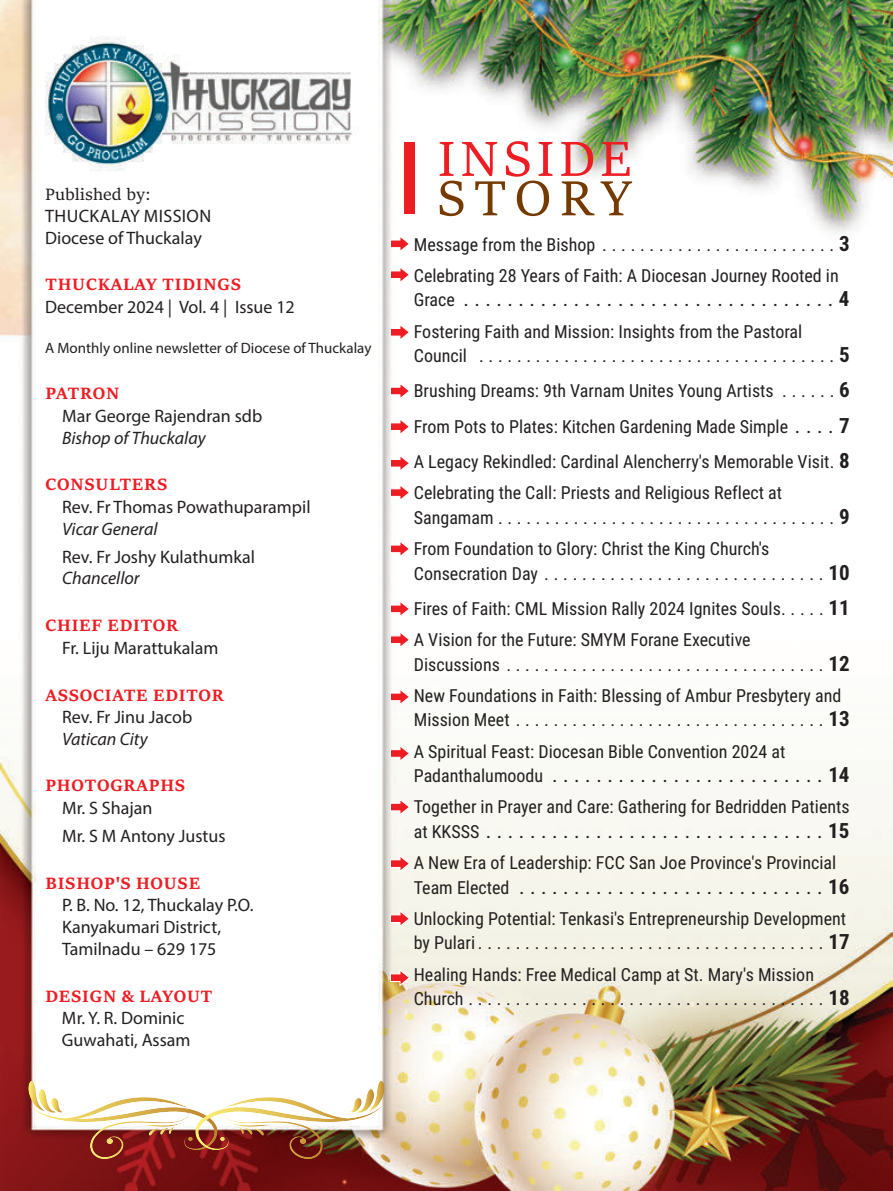
<style>
.page{position:relative;width:893px;height:1191px;background:#fff}
.page>*{position:absolute;margin:0;border:0;box-sizing:border-box;transform-origin:0 0}
.t1{font:54px "Sitka Subheading";letter-spacing:.08em;color:#ee1d23}
.t2{font:54px "Sitka Subheading";letter-spacing:.155em;color:#743a00}
.t3{font:21px "Roboto Condensed";color:#231f20}
.t4{font:18px/24.5px "Roboto Condensed";color:#231f20}
.t5{font:18px/21.6px "Myriad Pro";color:#231f20}
.t6{font:700 18px "Sitka Subheading";letter-spacing:.045em;color:#ee1d23}
.t7{font:italic 18px "Myriad Pro";color:#231f20}
.t8{font:18px "Sitka Subheading";color:#231f20}
.t9{font:15px "Myriad Pro";color:#231f20}
.s1{font-weight:700;font-size:21px}
.s2{font-size:18px}
.s3{font-weight:700}
.s4{font-size:21px}
</style>
<div class="page">
<img style="left:0;top:0;width:893px;height:1191px">
<div style="left:404px;top:142px;width:11px;height:72px;background:#ee1d23"></div>
<svg style="left:28px;top:1080px;width:307px;height:79px"></svg>
<svg style="left:350px;top:1080px;width:35px;height:32px"></svg>
<svg style="left:390px;top:235px;width:21px;height:18px"></svg>
<svg style="left:390px;top:265px;width:21px;height:19px"></svg>
<svg style="left:390px;top:323px;width:21px;height:18px"></svg>
<svg style="left:390px;top:417px;width:21px;height:19px"></svg>
<svg style="left:390px;top:382px;width:21px;height:18px"></svg>
<svg style="left:390px;top:600px;width:21px;height:18px"></svg>
<svg style="left:390px;top:687px;width:21px;height:19px"></svg>
<svg style="left:390px;top:744px;width:21px;height:18px"></svg>
<svg style="left:390px;top:798px;width:21px;height:18px"></svg>
<svg style="left:390px;top:968px;width:21px;height:19px"></svg>
<svg style="left:390px;top:854px;width:21px;height:18px"></svg>
<svg style="left:390px;top:630px;width:21px;height:19px"></svg>
<svg style="left:390px;top:483px;width:21px;height:19px"></svg>
<svg style="left:390px;top:540px;width:21px;height:18px"></svg>
<svg style="left:390px;top:909px;width:21px;height:19px"></svg>
<svg style="left:390px;top:454px;width:21px;height:18px"></svg>
<p class="t8" style="left:45px;top:180px;width:107px">Published by:</p>
<p class="t5" style="left:45px;top:205px;width:168px">THUCKALAY MISSION<br>Diocese of Thuckalay</p>
<p class="t6" style="left:46px;top:271px;width:197px">THUCKALAY TIDINGS</p>
<p class="t5" style="left:45px;top:296px;width:251px">December 2024 | Vol. 4 | Issue 12</p>
<p class="t9" style="left:45px;top:339px;width:328px">A Monthly online newsletter of Diocese of Thuckalay</p>
<p class="t6" style="left:46px;top:380px;width:75px">PATRON</p>
<p class="t5" style="left:62px;top:405px;width:202px">Mar George Rajendran sdb</p>
<p class="t7" style="left:62px;top:426px;width:145px">Bishop of Thuckalay</p>
<p class="t6" style="left:45px;top:471px;width:123px">CONSULTERS</p>
<p class="t5" style="left:62px;top:496px;width:250px">Rev. Fr Thomas Powathuparampil</p>
<p class="t7" style="left:62px;top:517px;width:97px">Vicar General</p>
<p class="t5" style="left:62px;top:545px;width:194px">Rev. Fr Joshy Kulathumkal</p>
<p class="t7" style="left:62px;top:567px;width:79px">Chancellor</p>
<p class="t6" style="left:45px;top:611px;width:134px">CHIEF EDITOR</p>
<p class="t5" style="left:62px;top:636px;width:158px">Fr. Liju Marattukalam</p>
<p class="t6" style="left:45px;top:681px;width:180px">ASSOCIATE EDITOR</p>
<p class="t5" style="left:62px;top:706px;width:132px">Rev. Fr Jinu Jacob</p>
<p class="t7" style="left:62px;top:727px;width:87px">Vatican City</p>
<p class="t6" style="left:45px;top:772px;width:141px">PHOTOGRAPHS</p>
<p class="t5" style="left:62px;top:793px;width:165px;line-height:28.2px">Mr. S Shajan<br>Mr. S M Antony Justus</p>
<p class="t6" style="left:45px;top:869px;width:156px">BISHOP'S HOUSE</p>
<p class="t5" style="left:62px;top:894px;width:193px">P. B. No. 12, Thuckalay P.O.<br>Kanyakumari District,<br>Tamilnadu – 629 175</p>
<p class="t6" style="left:45px;top:982px;width:168px">DESIGN &amp; LAYOUT</p>
<p class="t5" style="left:62px;top:1007px;width:130px">Mr. Y. R. Dominic<br>Guwahati, Assam</p>
<h1 class="t1" style="left:437px;top:119px;width:196px">INSIDE</h1>
<h1 class="t2" style="left:437px;top:158px;width:197px">STORY</h1>
<p class="t4" style="left:414px;top:228px;width:437px;line-height:31.3px">Message from the Bishop .........................<span class="s1">3<br></span>Celebrating 28 Years of Faith: A Diocesan Journey Rooted in</p>
<p class="t3" style="left:414px;top:284px;width:437px"><span class="s2">Grace</span> ..................................<span class="s3">4</span></p>
<p class="t4" style="left:414px;top:318px;width:437px">Fostering Faith and Mission: Insights from the Pastoral<br>Council ......................................<span class="s1">5</span></p>
<p class="t4" style="left:414px;top:373px;width:437px;line-height:35.2px;text-align:justify">Brushing Dreams: 9th Varnam Unites Young Artists . . . . . . <span class="s1">6<br></span>From Pots to Plates: Kitchen Gardening Made Simple <span class="s4">. . . .</span> <span class="s1">7<br></span>A Legacy Rekindled: Cardinal Alencherry's Memorable Visit. <span class="s1">8</span></p>
<p class="t4" style="left:414px;top:480px;width:437px">Celebrating the Call: Priests and Religious Reflect at<br>Sangamam....................................<span class="s1">9</span></p>
<p class="t4" style="left:414px;top:536px;width:437px">From Foundation to Glory: Christ the King Church's<br>Consecration Day..............................<span class="s1">10</span></p>
<p class="t4" style="left:414px;top:592px;width:437px;line-height:31.3px">Fires of Faith: CML Mission Rally 2024 Ignites Souls. . . . . <span class="s1">11<br></span>A Vision for the Future: SMYM Forane Executive</p>
<p class="t4" style="left:414px;top:648px;width:437px;line-height:31.3px">Discussions..................................<span class="s1">12<br></span>New Foundations in Faith: Blessing of Ambur Presbytery and</p>
<p class="t4" style="left:414px;top:703px;width:437px;line-height:31.3px">Mission Meet.................................<span class="s1">13<br></span>A Spiritual Feast: Diocesan Bible Convention 2024 at</p>
<p class="t3" style="left:414px;top:760px;width:437px"><span class="s2">Padanthalumoodu</span> .........................<span class="s3">14</span></p>
<p class="t4" style="left:414px;top:794px;width:437px">Together in Prayer and Care: Gathering for Bedridden Patients</p>
<p class="t3" style="left:414px;top:815px;width:437px"><span class="s2">at KKSSS</span>...............................<span class="s3">15</span></p>
<p class="t4" style="left:414px;top:850px;width:424px">A New Era of Leadership: FCC San Joe Province's Provincial</p>
<p class="t3" style="left:414px;top:871px;width:437px"><span class="s2">Team Elected</span> ............................<span class="s3">16</span></p>
<p class="t4" style="left:414px;top:905px;width:437px">Unlocking Potential: Tenkasi's Entrepreneurship Development by Pulari.....................................<span class="s1">17</span></p>
<p class="t4" style="left:414px;top:961px;width:437px">Healing Hands: Free Medical Camp at St. Mary's Mission<br>Church......................................<span class="s1">18</span></p>
</div>
